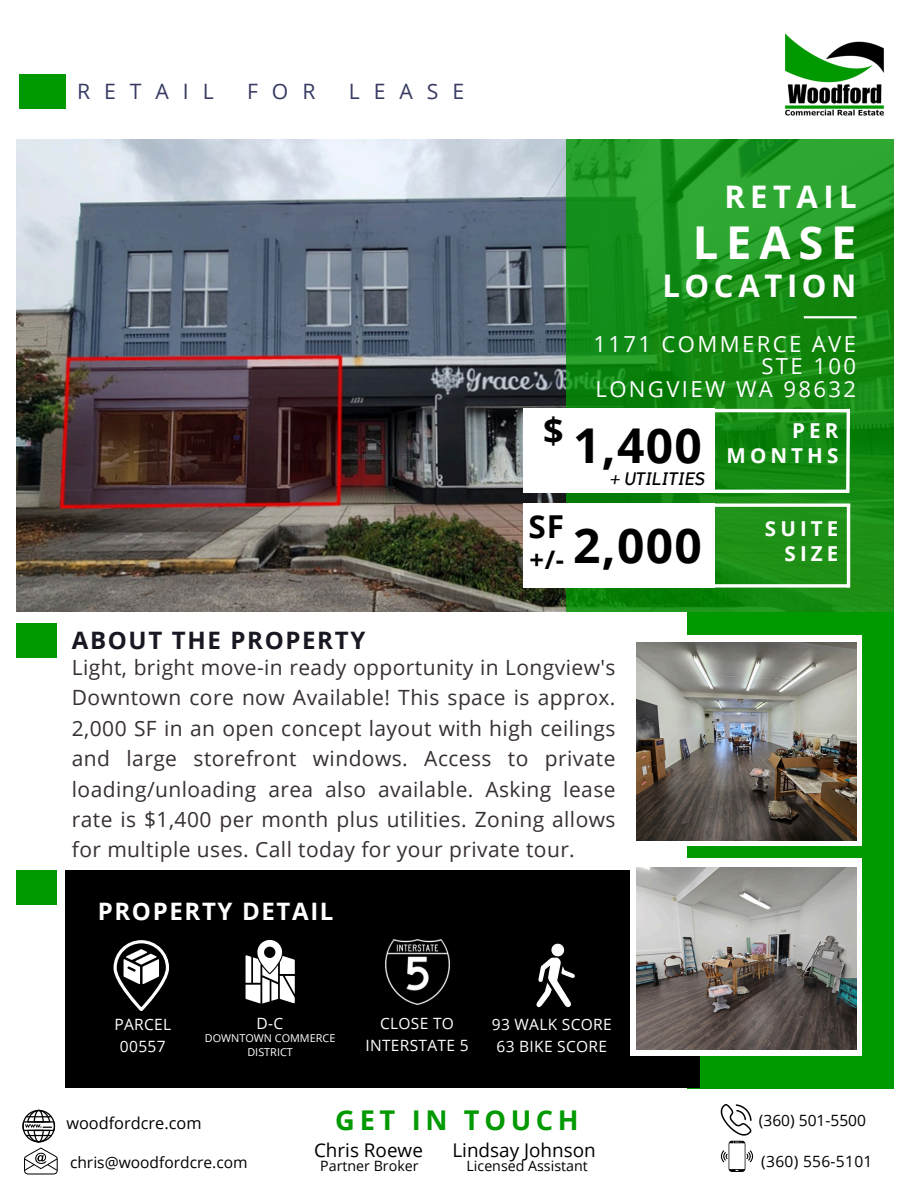
<style>
.page{position:relative;width:918px;height:1188px;background:#fff}
.page>*{position:absolute;margin:0;border:0;box-sizing:border-box;transform-origin:0 0}
.t1{font:700 48px "Open Sans";letter-spacing:.03em;color:#000}
.t2{font:700 45.3px "Open Sans";letter-spacing:.175em;color:#fff}
.t3{font:700 36px "Open Sans";color:#000}
.t4{font:700 31.5px "Open Sans";color:#000}
.t5{font:700 31.05px "Open Sans";letter-spacing:.15em;color:#fff}
.t6{font:700 27.3px "Open Sans";letter-spacing:.17em;color:#090}
.t7{font:700 25.5px "Open Sans";color:#000}
.t8{font:700 24px "Open Sans";letter-spacing:.07em;color:#181823}
.t9{font:700 24px "Open Sans";letter-spacing:.07em;color:#fff}
.t10{font:22.05px/22.5px "Open Sans";letter-spacing:.11em;color:#fff;text-align:right}
.t11{font:21.15px "Open Sans";letter-spacing:.655em;color:#373b63}
.t12{font:21px/30.3px "Open Sans";letter-spacing:.02em;color:#373035;text-align:justify}
.t13{font:700 20.55px/24.8px "Open Sans";letter-spacing:.195em;color:#fff;text-align:right}
.t14{font:18.9px "Open Sans";color:#000}
.t15{font:italic 18px "Kollektif";color:#000}
.t16{font:16.35px "Open Sans";color:#000}
.t17{font:15.6px/21.3px "Open Sans";letter-spacing:.02em;color:#fff;text-align:center}
.t18{font:15.6px "Open Sans";color:#000}
.t19{font:15.6px "Open Sans";letter-spacing:.02em;color:#000}
.t20{font:14.25px "Open Sans";color:#000}
.t21{font:10.8px/14.4px "Open Sans";color:#fff;text-align:center}
</style>
<div class="page">
<img style="left:16px;top:139px;width:878px;height:473px">
<svg style="left:566px;top:139px;width:328px;height:472px;background:#1a901a"></svg>
<hr style="left:804px;top:316px;width:53px;height:2px;background:#fff">
<div style="left:523px;top:409px;width:192px;height:84px;background:#fff"></div>
<hr style="left:714px;top:490px;width:134px;height:3px;background:#fff">
<div style="left:19px;top:74px;width:46px;height:34px;background:#090"></div>
<div style="left:688px;top:612px;width:206px;height:476px;background:#090"></div>
<div style="left:65px;top:871px;width:634px;height:217px;background:#000"></div>
<div style="left:523px;top:503px;width:192px;height:85px;background:#fff"></div>
<img style="left:785px;top:33px;width:99px;height:83px">
<div style="left:16px;top:623px;width:40px;height:35px;background:#090"></div>
<div style="left:16px;top:871px;width:40px;height:34px;background:#090"></div>
<hr style="left:711px;top:409px;width:137px;height:3px;background:#fff">
<svg style="left:715px;top:503px;width:135px;height:4px"></svg>
<svg style="left:715px;top:584px;width:132px;height:4px"></svg>
<hr style="left:847px;top:505px;width:3px;height:83px;background:#fff">
<svg style="left:844px;top:405px;width:8px;height:91px"></svg>
<img style="left:385px;top:940px;width:64px;height:64px">
<div style="left:630px;top:635px;width:232px;height:211px;background:#fff"></div>
<img style="left:637px;top:642px;width:219px;height:198px">
<div style="left:630px;top:858px;width:232px;height:198px;background:#fff"></div>
<img style="left:637px;top:867px;width:219px;height:183px">
<svg style="left:536px;top:944px;width:39px;height:64px"></svg>
<svg style="left:114px;top:940px;width:55px;height:71px"></svg>
<svg style="left:246px;top:940px;width:49px;height:64px"></svg>
<svg style="left:720px;top:1104px;width:32px;height:31px"></svg>
<svg style="left:22px;top:1110px;width:33px;height:32px"></svg>
<svg style="left:721px;top:1141px;width:32px;height:31px"></svg>
<svg style="left:24px;top:1148px;width:34px;height:27px"></svg>
<h5 class="t11" style="left:77px;top:76px;width:138px">RETAIL</h5>
<h5 class="t11" style="left:247px;top:76px;width:70px">FOR</h5>
<h5 class="t11" style="left:349px;top:76px;width:117px">LEASE</h5>
<p class="t8" style="left:72px;top:624px;width:295px">ABOUT THE PROPERTY</p>
<p class="t3" style="left:543px;top:406px;width:22px">$</p>
<p class="t5" style="left:724px;top:175px;width:134px">RETAIL</p>
<p class="t2" style="left:693px;top:210px;width:165px">LEASE</p>
<h2 class="t5" style="left:662px;top:264px;width:196px">LOCATION</h2>
<h1 class="t10" style="left:593px;top:332px;width:264px">1171 COMMERCE AVE<br>STE 100<br>LONGVIEW WA 98632</h1>
<h2 class="t1" style="left:573px;top:412px;width:130px">1,400</h2>
<p class="t13" style="left:727px;top:418px;width:113px">PER<br>MONTHS</p>
<h4 class="t15" style="left:610px;top:471px;width:97px">+ UTILITIES</h4>
<p class="t4" style="left:528px;top:504px;width:37px">SF</p>
<h1 class="t7" style="left:529px;top:542px;width:36px">+/-</h1>
<h6 class="t1" style="left:573px;top:512px;width:130px">2,000</h6>
<p class="t13" style="left:765px;top:516px;width:75px">SUITE<br>SIZE</p>
<p class="t12" style="left:72px;top:652px;width:545px">Light, bright move-in ready opportunity in Longview's Downtown core now Available! This space is approx.<br>2,000 SF in an open concept layout with high ceilings and large storefront windows. Access to private loading/unloading area also available. Asking lease rate is $1,400 per month plus utilities. Zoning allows for multiple uses. Call today for your private tour.</p>
<p class="t9" style="left:98px;top:894px;width:237px">PROPERTY DETAIL</p>
<p class="t17" style="left:256px;top:1012px;width:28px">D-C</p>
<p class="t17" style="left:114px;top:1013px;width:58px">PARCEL</p>
<h2 class="t17" style="left:120px;top:1035px;width:47px">00557</h2>
<h1 class="t21" style="left:205px;top:1030px;width:132px">DOWNTOWN COMMERCE<br>DISTRICT</h1>
<p class="t17" style="left:365px;top:1013px;width:105px">CLOSE TO<br>INTERSTATE 5</p>
<h6 class="t17" style="left:492px;top:1013px;width:121px">93 WALK SCORE</h6>
<p class="t17" style="left:497px;top:1035px;width:112px">63 BIKE SCORE</p>
<p class="t16" style="left:66px;top:1112px;width:137px">woodfordcre.com</p>
<p class="t6" style="left:335px;top:1101px;width:245px">GET IN TOUCH</p>
<p class="t18" style="left:759px;top:1109px;width:109px">(360) 501-5500</p>
<h4 class="t14" style="left:314px;top:1136px;width:110px">Chris Roewe</h4>
<h4 class="t14" style="left:452px;top:1136px;width:145px">Lindsay Johnson</h4>
<p class="t20" style="left:320px;top:1155px;width:100px">Partner Broker</p>
<p class="t20" style="left:467px;top:1155px;width:123px">Licensed Assistant</p>
<p class="t18" style="left:70px;top:1151px;width:179px">chris@woodfordcre.com</p>
<p class="t19" style="left:761px;top:1150px;width:113px">(360) 556-5101</p>
</div>
